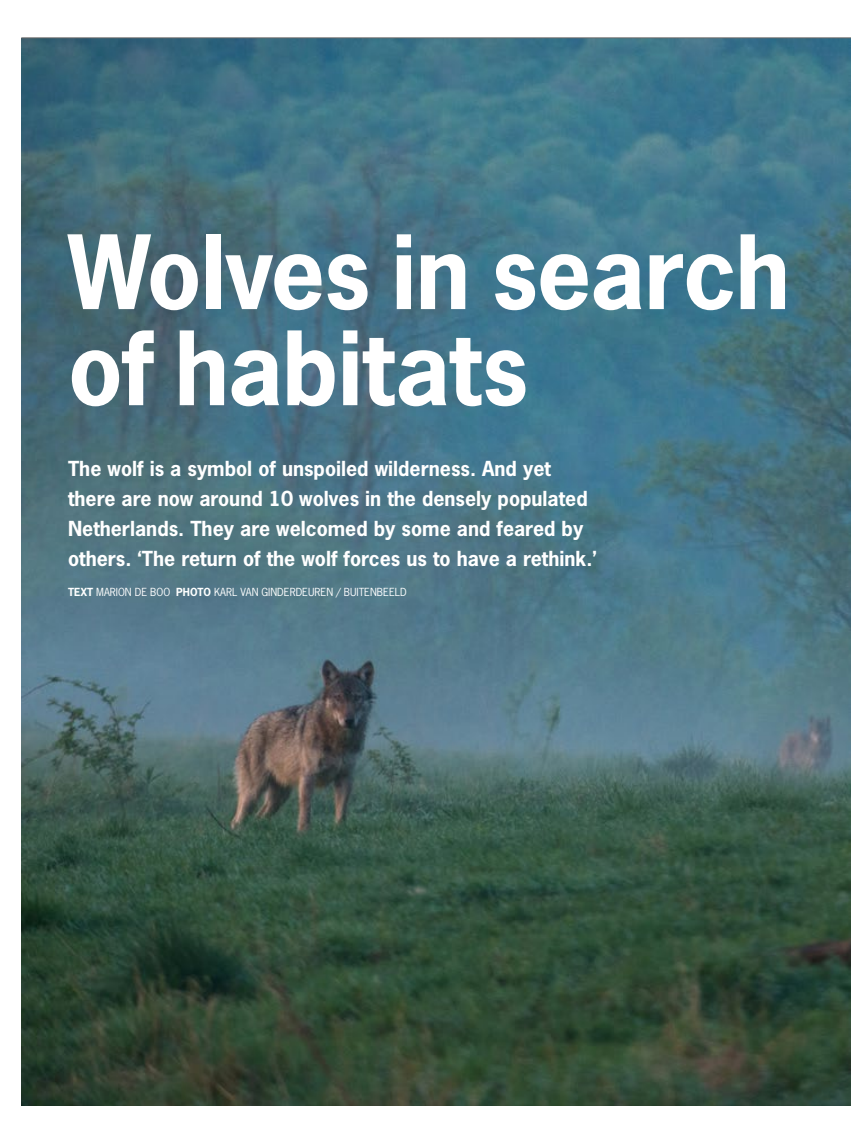
<style>
.page{position:relative;width:851px;height:1127px;background:#fff}
.page>*{position:absolute;margin:0;border:0;box-sizing:border-box;transform-origin:0 0}
.t1{font:700 96.15px/96.1px "News Gothic Std";letter-spacing:-.01em;color:#fff}
.t2{font:700 19.5px/30px "News Gothic Std";color:#fff}
.t3{font:10.5px "News Gothic Std";color:#fff}
.s1{font-weight:700}
</style>
<div class="page">
<img style="left:21px;top:39px;width:829px;height:1067px">
<svg style="left:21px;top:37px;width:829px;height:2px;background:#718289"></svg>
<h1 class="t1" style="left:68px;top:223px;width:723px">Wolves in search of habitats</h1>
<p class="t2" style="left:68px;top:454px;width:530px">The wolf is a symbol of unspoiled wilderness. And yet there are now around 10 wolves in the densely populated Netherlands. They are welcomed by some and feared by others. ‘The return of the wolf forces us to have a rethink.’</p>
<p class="t3" style="left:68px;top:586px;width:340px"><span class="s1">TEXT</span> MARION DE BOO <span class="s1">PHOTO</span> KARL VAN GINDERDEUREN / BUITENBEELD</p>
</div>
